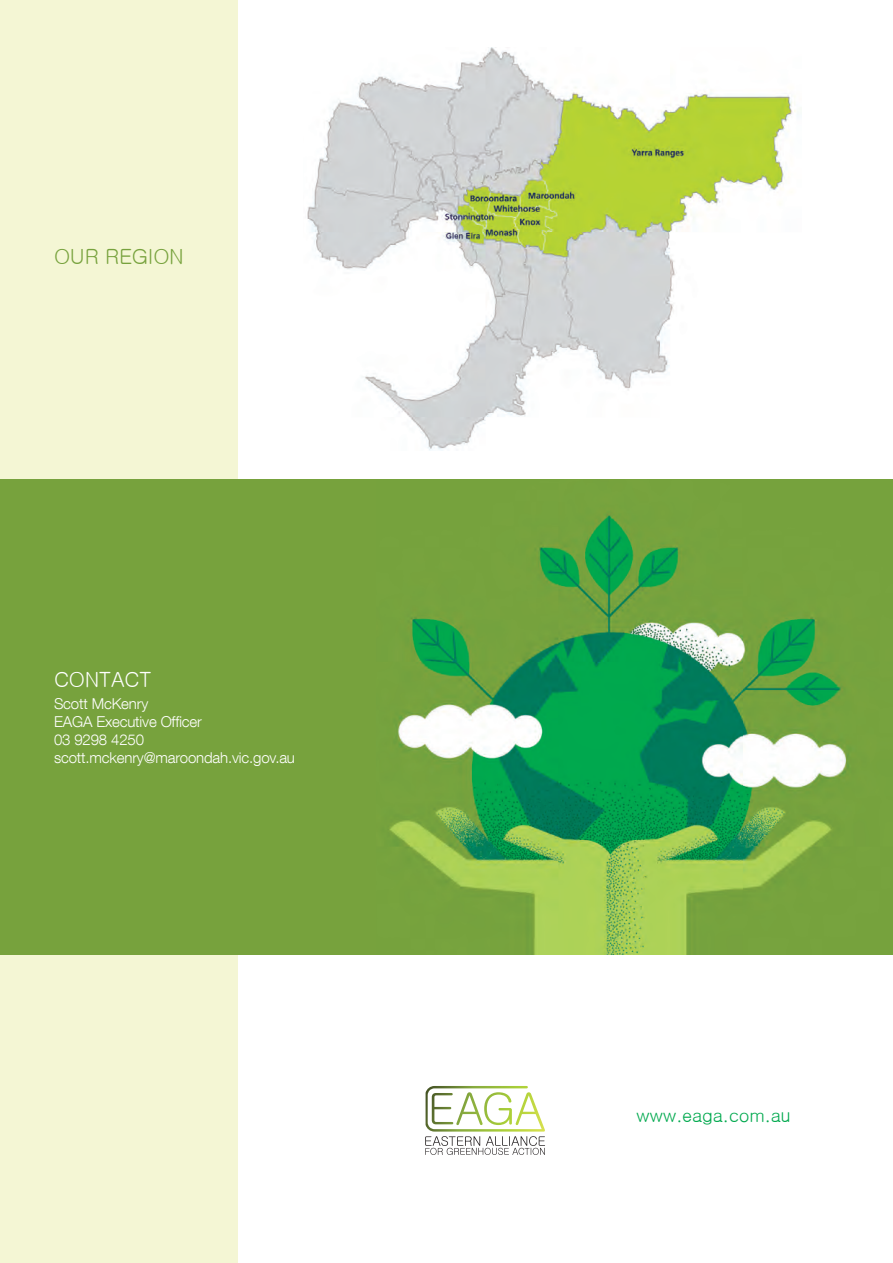
<style>
.page{position:relative;width:893px;height:1263px;background:#fff}
.page>*{position:absolute;margin:0;border:0;box-sizing:border-box;transform-origin:0 0}
.t1{font:21px "Gulim";letter-spacing:-.01em;color:#77a23d}
.t2{font:21px "Gulim";letter-spacing:-.01em;color:#fff}
.t3{font:18px "Gulim";letter-spacing:-.01em;color:#00a94e}
.t4{font:300 15px "Helvetica Neue LT Com";letter-spacing:-.01em;color:#fff}
</style>
<div class="page">
<div style="left:0;top:0;width:238px;height:1263px;background:#f4f6d4"></div>
<svg style="left:425px;top:1086px;width:120px;height:69px"></svg>
<div style="left:0;top:479px;width:893px;height:475px;background:#77a23d"></div>
<img style="left:307px;top:48px;width:489px;height:402px">
<img style="left:389px;top:515px;width:460px;height:439px">
<p class="t1" style="left:54px;top:246px;width:131px">OUR REGION</p>
<p class="t2" style="left:54px;top:669px;width:99px">CONTACT</p>
<p class="t4" style="left:54px;top:695px;width:96px">Scott McKenry</p>
<p class="t4" style="left:54px;top:713px;width:149px">EAGA Executive Officer</p>
<p class="t4" style="left:54px;top:731px;width:92px">03 9298 4250</p>
<p class="t4" style="left:54px;top:749px;width:243px">scott.mckenry@maroondah.vic.gov.au</p>
<p class="t3" style="left:636px;top:1106px;width:156px">www.eaga.com.au</p>
</div>
